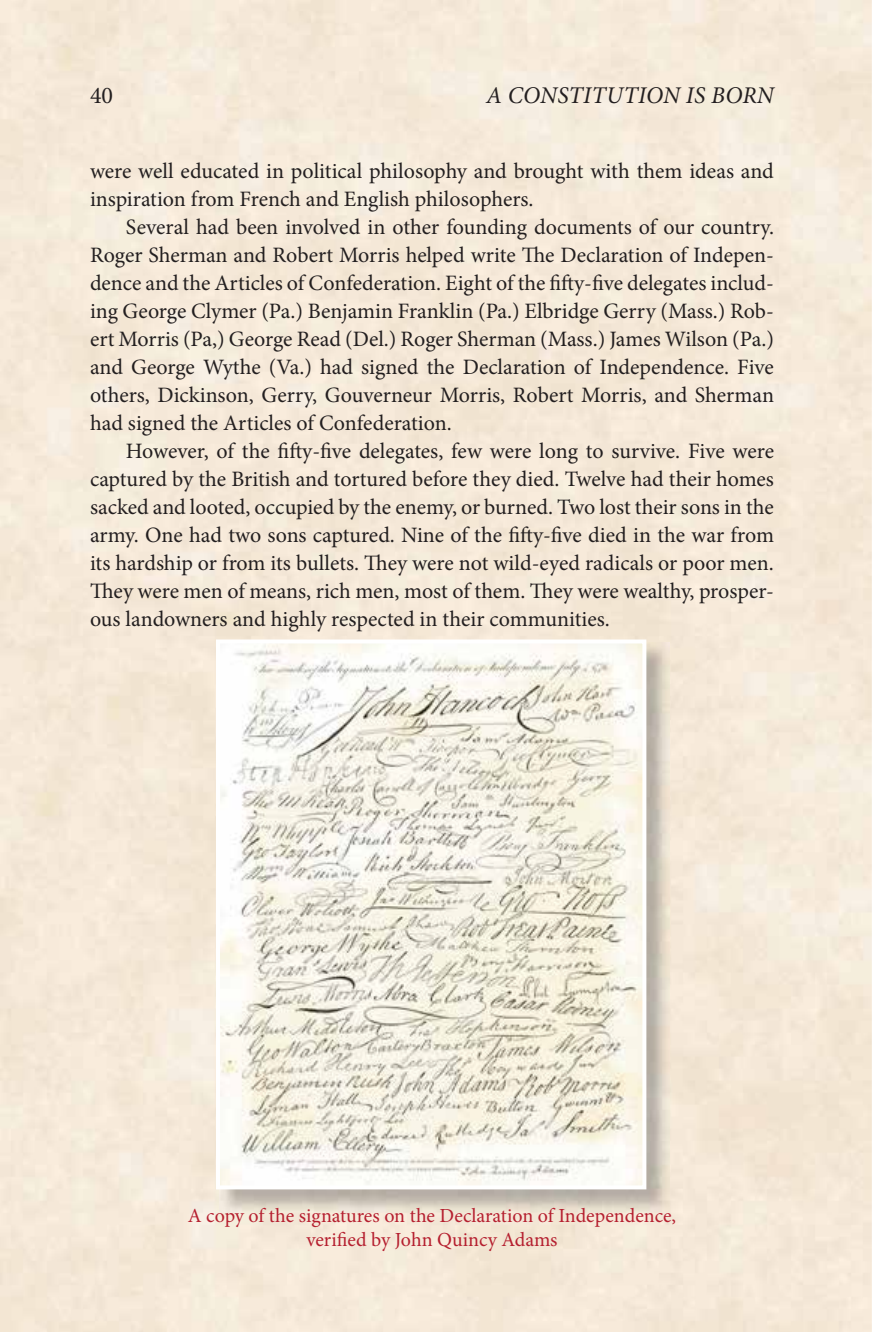
<style>
.page{position:relative;width:882px;height:1332px;background:#fff}
.page>*{position:absolute;margin:0;border:0;box-sizing:border-box;transform-origin:0 0}
.t1{font:italic 24px "Minion Pro";letter-spacing:.01em;color:#231f20}
.t2{font:24px "Minion Pro";color:#231f20}
.t3{font:22px/28px "Minion Pro";color:#231f20;text-align:justify}
.t4{font:20px/24px "Minion Pro";color:#b51f2f;text-align:center}
</style>
<div class="page">
<img style="left:219px;top:643px;width:451px;height:570px">
<img style="left:221px;top:644px;width:420px;height:540px">
<div style="left:216px;top:639px;width:430px;height:550px;border:4px solid #fff"></div>
<p class="t2" style="left:90px;top:80px;width:25px">40</p>
<p class="t1" style="left:486px;top:79px;width:289px">A CONSTITUTION IS BORN</p>
<p class="t3" style="left:90px;top:157px;width:685px">were well educated in political philosophy and brought with them ideas and inspiration from French and English philosophers.</p>
<p class="t3" style="left:90px;top:213px;width:686px;text-indent:36px">Several had been involved in other founding documents of our country.<br>Roger Sherman and Robert Morris helped write The Declaration of Indepen&shy;dence and the Articles of Confederation. Eight of the fifty-five delegates includ&shy;ing George Clymer (Pa.) Benjamin Franklin (Pa.) Elbridge Gerry (Mass.) Rob&shy;ert Morris (Pa,) George Read (Del.) Roger Sherman (Mass.) James Wilson (Pa.) and George Wythe (Va.) had signed the Declaration of Independence. Five others, Dickinson, Gerry, Gouverneur Morris, Robert Morris, and Sherman had signed the Articles of Confederation.</p>
<p class="t3" style="left:90px;top:437px;width:686px;text-indent:36px">However, of the fifty-five delegates, few were long to survive. Five were captured by the British and tortured before they died. Twelve had their homes sacked and looted, occupied by the enemy, or burned. Two lost their sons in the army. One had two sons captured. Nine of the fifty-five died in the war from its hardship or from its bullets. They were not wild-eyed radicals or poor men.<br>They were men of means, rich men, most of them. They were wealthy, prosper&shy;ous landowners and highly respected in their communities.</p>
<p class="t4" style="left:188px;top:1204px;width:490px">A copy of the signatures on the Declaration of Independence, verified by John Quincy Adams</p>
</div>
